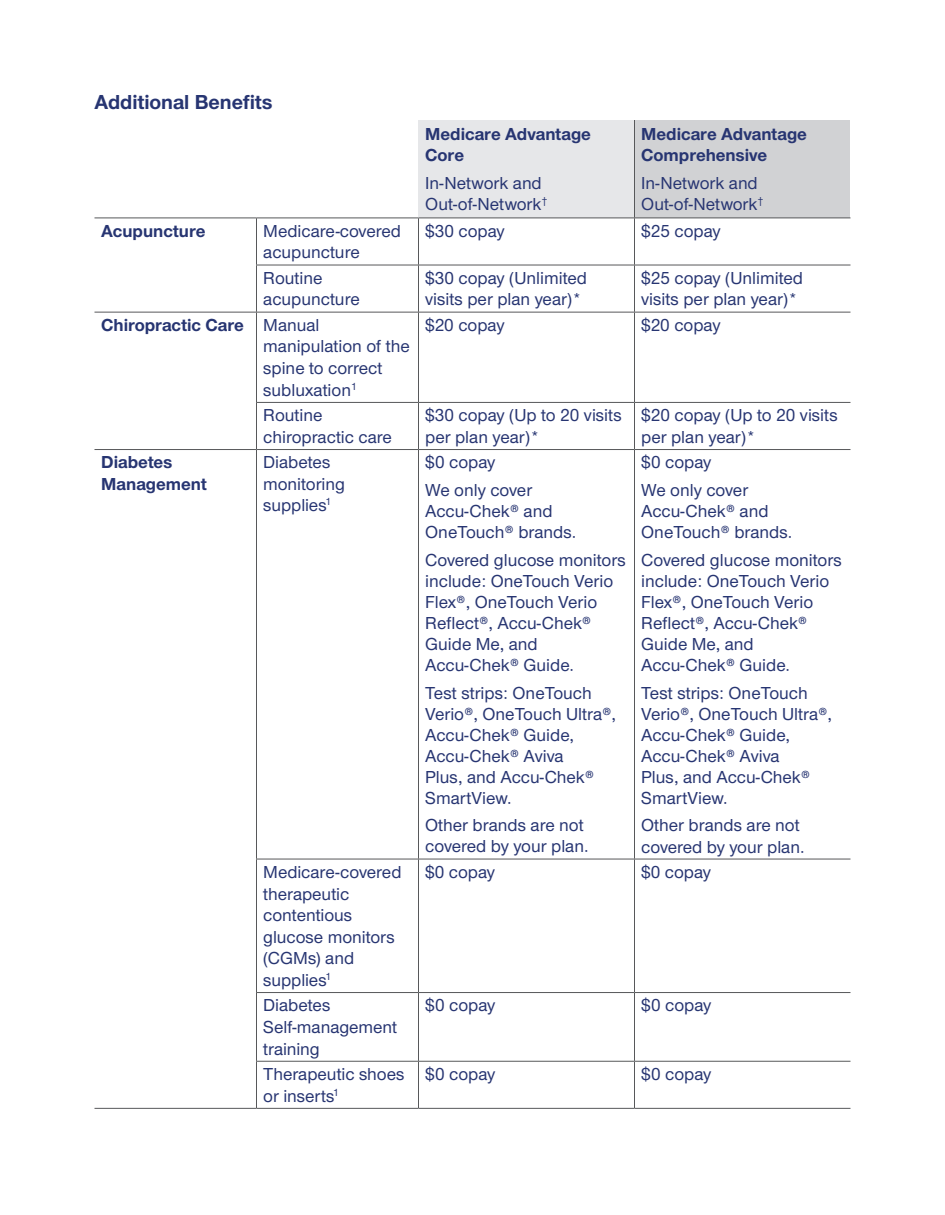
<style>
.page{position:relative;width:945px;height:1215px;background:#fff}
.page>*{position:absolute;margin:0;border:0;box-sizing:border-box;transform-origin:0 0}
.t1{font:700 21px "UHC Sans";color:#273572}
.t2{font:500 18px/21px "UHC Sans";color:#273572}
.t3{font:700 18px/21px "UHC Sans";color:#273572}
.s1{font-weight:700}
</style>
<div class="page">
<div style="left:418px;top:120px;width:216px;height:98px;background:#e6e7e9"></div>
<div style="left:634px;top:120px;width:216px;height:98px;background:#d1d2d4"></div>
<hr style="left:256px;top:218px;width:1px;height:47px;background:#57585a">
<hr style="left:418px;top:218px;width:1px;height:47px;background:#57585a">
<hr style="left:634px;top:218px;width:1px;height:47px;background:#57585a">
<hr style="left:256px;top:265px;width:1px;height:47px;background:#57585a">
<hr style="left:418px;top:265px;width:1px;height:47px;background:#57585a">
<hr style="left:634px;top:265px;width:1px;height:47px;background:#57585a">
<hr style="left:94px;top:312px;width:162px;height:1px;background:#57585a">
<hr style="left:256px;top:265px;width:162px;height:1px;background:#57585a">
<hr style="left:418px;top:265px;width:216px;height:1px;background:#57585a">
<hr style="left:634px;top:265px;width:216px;height:1px;background:#57585a">
<hr style="left:256px;top:312px;width:162px;height:1px;background:#57585a">
<hr style="left:256px;top:312px;width:1px;height:90px;background:#57585a">
<hr style="left:418px;top:312px;width:216px;height:1px;background:#57585a">
<hr style="left:418px;top:312px;width:1px;height:90px;background:#57585a">
<hr style="left:634px;top:312px;width:216px;height:1px;background:#57585a">
<hr style="left:634px;top:312px;width:1px;height:90px;background:#57585a">
<hr style="left:256px;top:402px;width:162px;height:1px;background:#57585a">
<hr style="left:256px;top:403px;width:1px;height:46px;background:#57585a">
<hr style="left:418px;top:402px;width:216px;height:1px;background:#57585a">
<hr style="left:418px;top:403px;width:1px;height:46px;background:#57585a">
<hr style="left:634px;top:402px;width:216px;height:1px;background:#57585a">
<hr style="left:634px;top:403px;width:1px;height:46px;background:#57585a">
<hr style="left:94px;top:449px;width:162px;height:1px;background:#57585a">
<hr style="left:256px;top:449px;width:162px;height:1px;background:#57585a">
<hr style="left:256px;top:450px;width:1px;height:409px;background:#57585a">
<hr style="left:418px;top:449px;width:216px;height:1px;background:#57585a">
<hr style="left:418px;top:450px;width:1px;height:409px;background:#57585a">
<hr style="left:634px;top:449px;width:216px;height:1px;background:#57585a">
<hr style="left:634px;top:450px;width:1px;height:409px;background:#57585a">
<hr style="left:256px;top:859px;width:162px;height:1px;background:#57585a">
<hr style="left:256px;top:859px;width:1px;height:133px;background:#57585a">
<hr style="left:418px;top:859px;width:216px;height:1px;background:#57585a">
<hr style="left:418px;top:859px;width:1px;height:133px;background:#57585a">
<hr style="left:634px;top:859px;width:216px;height:1px;background:#57585a">
<hr style="left:634px;top:859px;width:1px;height:133px;background:#57585a">
<hr style="left:256px;top:992px;width:162px;height:1px;background:#57585a">
<hr style="left:256px;top:993px;width:1px;height:68px;background:#57585a">
<hr style="left:418px;top:992px;width:216px;height:1px;background:#57585a">
<hr style="left:418px;top:993px;width:1px;height:68px;background:#57585a">
<hr style="left:634px;top:992px;width:216px;height:1px;background:#57585a">
<hr style="left:634px;top:993px;width:1px;height:68px;background:#57585a">
<hr style="left:256px;top:1061px;width:162px;height:1px;background:#57585a">
<hr style="left:256px;top:1062px;width:1px;height:46px;background:#57585a">
<hr style="left:418px;top:1061px;width:216px;height:1px;background:#57585a">
<hr style="left:418px;top:1062px;width:1px;height:46px;background:#57585a">
<hr style="left:634px;top:1061px;width:216px;height:1px;background:#57585a">
<hr style="left:634px;top:1062px;width:1px;height:46px;background:#57585a">
<hr style="left:94px;top:1108px;width:162px;height:1px;background:#57585a">
<hr style="left:256px;top:1108px;width:162px;height:1px;background:#57585a">
<hr style="left:418px;top:1108px;width:216px;height:1px;background:#57585a">
<hr style="left:634px;top:1108px;width:216px;height:1px;background:#57585a">
<hr style="left:94px;top:218px;width:162px;height:1px;background:#57585a">
<hr style="left:256px;top:218px;width:162px;height:1px;background:#57585a">
<hr style="left:634px;top:218px;width:216px;height:1px;background:#57585a">
<hr style="left:634px;top:120px;width:1px;height:98px;background:#57585a">
<hr style="left:418px;top:218px;width:216px;height:1px;background:#57585a">
<p class="t1" style="left:94px;top:87px;width:180px">Additional Benefits</p>
<p class="t3" style="left:425px;top:123px;width:167px">Medicare Advantage<br>Core</p>
<p class="t2" style="left:425px;top:172px;width:124px">In-Network and<br>Out-of-Network<sup>†</sup></p>
<p class="t3" style="left:641px;top:123px;width:167px">Medicare Advantage<br>Comprehensive</p>
<p class="t2" style="left:641px;top:172px;width:124px">In-Network and<br>Out-of-Network<sup>†</sup></p>
<p class="t3" style="left:101px;top:220px;width:106px">Acupuncture</p>
<p class="t2" style="left:263px;top:219px;width:139px;line-height:21.6px">Medicare-covered acupuncture</p>
<p class="t2" style="left:425px;top:219px;width:81px">$30 copay</p>
<p class="t2" style="left:641px;top:219px;width:81px">$25 copay</p>
<p class="t2" style="left:263px;top:266px;width:98px;line-height:21.6px">Routine acupuncture</p>
<p class="t2" style="left:425px;top:266px;width:163px;line-height:21.6px">$30 copay (Unlimited visits per plan year)*</p>
<p class="t2" style="left:641px;top:266px;width:163px;line-height:21.6px">$25 copay (Unlimited visits per plan year)*</p>
<p class="t2" style="left:263px;top:313px;width:148px;line-height:21.6px;text-indent:-162px"><span class="s1">Chiropractic Care</span> Manual manipulation of the spine to correct subluxation<sup>1</sup></p>
<p class="t2" style="left:425px;top:314px;width:81px">$20 copay</p>
<p class="t2" style="left:641px;top:314px;width:81px">$20 copay</p>
<p class="t2" style="left:263px;top:404px;width:130px;line-height:21.6px">Routine chiropractic care</p>
<p class="t2" style="left:425px;top:404px;width:198px;line-height:21.6px">$30 copay (Up to 20 visits per plan year)*</p>
<p class="t2" style="left:641px;top:404px;width:198px;line-height:21.6px">$20 copay (Up to 20 visits per plan year)*</p>
<p class="t3" style="left:101px;top:451px;width:107px;line-height:21.6px">Diabetes<br>Management</p>
<p class="t2" style="left:263px;top:451px;width:83px;line-height:21.6px">Diabetes monitoring supplies<sup>1</sup></p>
<p class="t2" style="left:425px;top:448px;width:108px;line-height:27.8px">$0 copay<br>We only cover</p>
<p class="t2" style="left:641px;top:448px;width:108px;line-height:27.8px">$0 copay<br>We only cover</p>
<p class="t2" style="left:641px;top:500px;width:153px">Accu-Chek® and<br>OneTouch® brands.</p>
<p class="t2" style="left:641px;top:549px;width:202px">Covered glucose monitors include: OneTouch Verio<br>Flex®, OneTouch Verio<br>Reflect®, Accu-Chek®<br>Guide Me, and<br>Accu-Chek® Guide.</p>
<p class="t2" style="left:641px;top:681px;width:192px">Test strips: OneTouch<br>Verio®, OneTouch Ultra®,<br>Accu-Chek® Guide,<br>Accu-Chek® Aviva<br>Plus, and Accu-Chek®<br>SmartView.</p>
<p class="t2" style="left:641px;top:814px;width:165px">Other brands are not covered by your plan.</p>
<p class="t2" style="left:425px;top:500px;width:153px">Accu-Chek® and<br>OneTouch® brands.</p>
<p class="t2" style="left:425px;top:549px;width:202px">Covered glucose monitors include: OneTouch Verio<br>Flex®, OneTouch Verio<br>Reflect®, Accu-Chek®<br>Guide Me, and<br>Accu-Chek® Guide.</p>
<p class="t2" style="left:425px;top:681px;width:192px">Test strips: OneTouch<br>Verio®, OneTouch Ultra®,<br>Accu-Chek® Guide,<br>Accu-Chek® Aviva<br>Plus, and Accu-Chek®<br>SmartView.</p>
<p class="t2" style="left:425px;top:814px;width:165px">Other brands are not covered by your plan.</p>
<p class="t2" style="left:263px;top:860px;width:140px;line-height:21.6px">Medicare-covered therapeutic contentious glucose monitors (CGMs) and supplies<sup>1</sup></p>
<p class="t2" style="left:425px;top:861px;width:71px">$0 copay</p>
<p class="t2" style="left:641px;top:861px;width:71px">$0 copay</p>
<p class="t2" style="left:263px;top:994px;width:136px;line-height:21.6px">Diabetes<br>Self-management training</p>
<p class="t2" style="left:425px;top:994px;width:72px">$0 copay</p>
<p class="t2" style="left:641px;top:994px;width:72px">$0 copay</p>
<p class="t2" style="left:263px;top:1062px;width:143px;line-height:21.6px">Therapeutic shoes or inserts<sup>1</sup></p>
<p class="t2" style="left:425px;top:1063px;width:72px">$0 copay</p>
<p class="t2" style="left:641px;top:1063px;width:72px">$0 copay</p>
</div>
